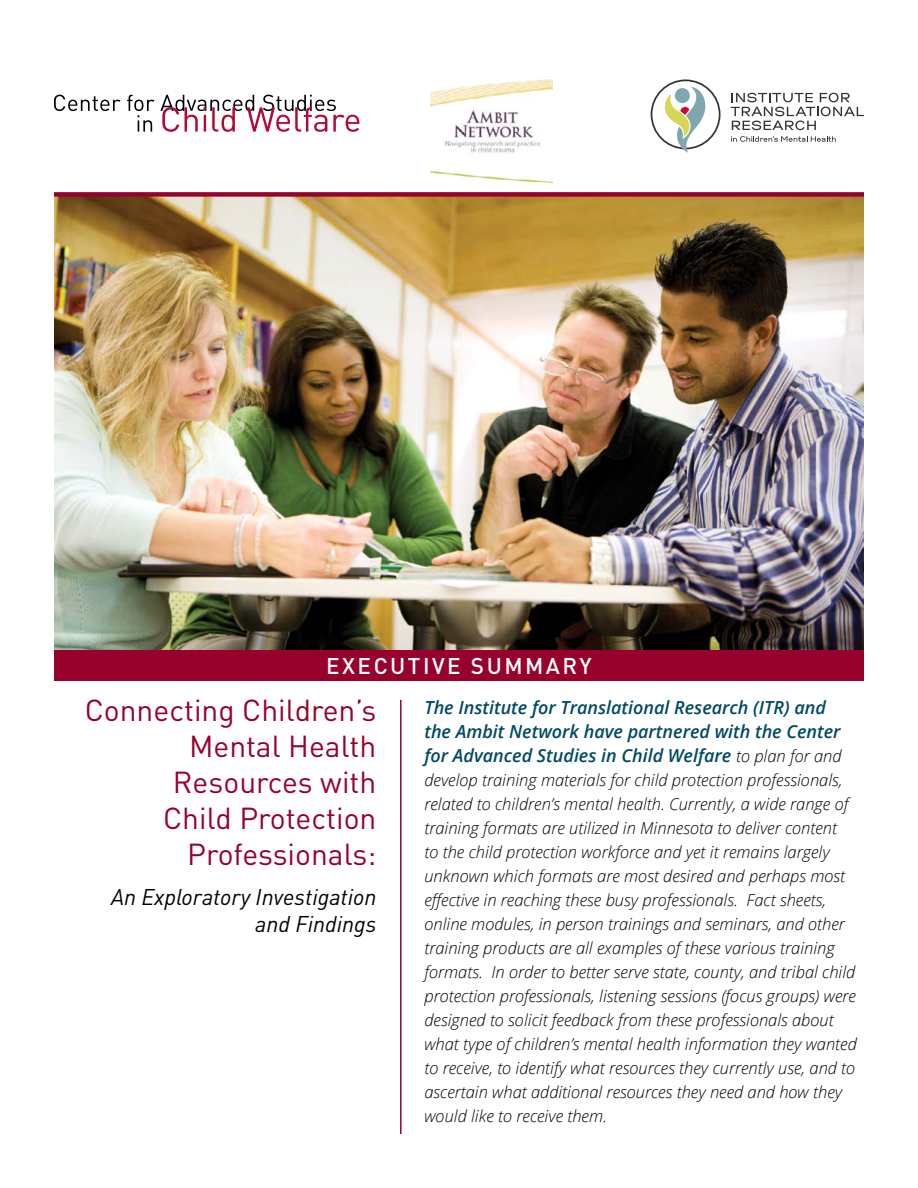
<style>
.page{position:relative;width:918px;height:1188px;background:#fff}
.page>*{position:absolute;margin:0;border:0;box-sizing:border-box;transform-origin:0 0}
.t1{font:30px/36px "DINOT";color:#98002e;text-align:right}
.t2{font:italic 22.5px/27px "DINOT";color:#000;text-align:right}
.t3{font:500 22.5px "DINOT";letter-spacing:.11em;color:#fff}
.t4{font:italic 600 18px/24px "Open Sans";color:#004a64}
.t5{font:italic 300 16.5px/24px "Open Sans";color:#000}
.s1{font-weight:300;font-size:16.5px;color:#000}
</style>
<div class="page">
<svg style="left:54px;top:95px;width:66px;height:16px"></svg>
<svg style="left:127px;top:95px;width:27px;height:37px"></svg>
<svg style="left:160px;top:95px;width:199px;height:37px"></svg>
<svg style="left:731px;top:93px;width:133px;height:37px"></svg>
<svg style="left:731px;top:136px;width:105px;height:6px"></svg>
<svg style="left:651px;top:80px;width:70px;height:73px"></svg>
<img style="left:431px;top:80px;width:121px;height:104px">
<hr style="left:400px;top:700px;width:2px;height:434px;background:#98002e">
<img style="left:54px;top:197px;width:810px;height:453px">
<div style="left:54px;top:192px;width:810px;height:5px;background:#98002e"></div>
<div style="left:54px;top:650px;width:810px;height:31px;background:#98002e"></div>
<p class="t3" style="left:326px;top:651px;width:267px">EXECUTIVE SUMMARY</p>
<p class="t1" style="left:85px;top:691px;width:293px">Connecting Children’s<br>Mental Health<br>Resources with<br>Child Protection<br>Professionals:</p>
<p class="t2" style="left:111px;top:883px;width:267px">An Exploratory Investigation and Findings</p>
<p class="t4" style="left:424px;top:695px;width:419px">The Institute for Translational Research (ITR) and the Ambit Network have partnered with the Center for Advanced Studies in Child Welfare <span class="s1">to plan for and</span></p>
<p class="t5" style="left:424px;top:767px;width:434px">develop training materials for child protection professionals, related to children’s mental health. Currently, a wide range of training formats are utilized in Minnesota to deliver content<br>to the child protection workforce and yet it remains largely unknown which formats are most desired and perhaps most effective in reaching these busy professionals. Fact sheets, online modules, in person trainings and seminars, and other training products are all examples of these various training formats. In order to better serve state, county, and tribal child protection professionals, listening sessions (focus groups) were designed to solicit feedback from these professionals about what type of children’s mental health information they wanted to receive, to identify what resources they currently use, and to ascertain what additional resources they need and how they would like to receive them.</p>
</div>
